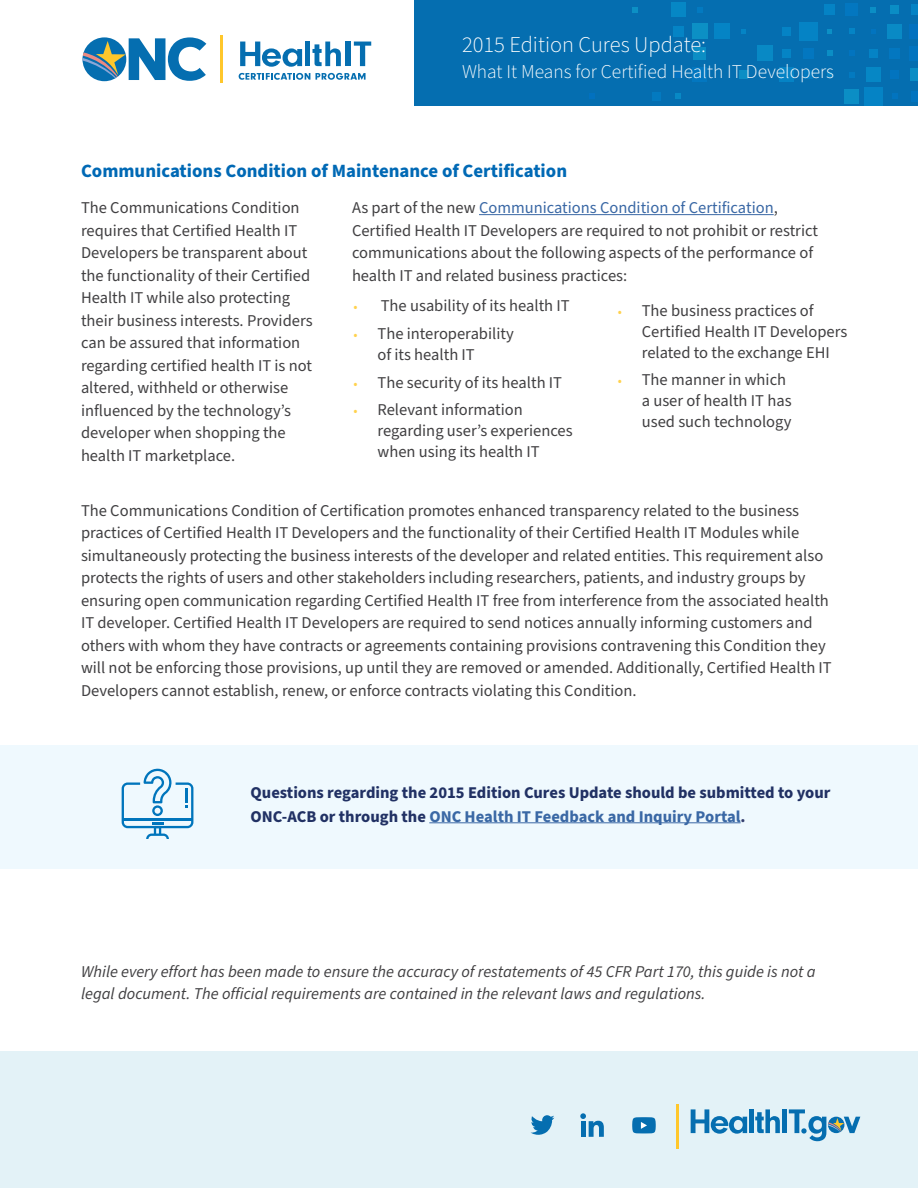
<style>
.page{position:relative;width:918px;height:1188px;background:#fff}
.page>*{position:absolute;margin:0;border:0;box-sizing:border-box;transform-origin:0 0}
.t1{font:300 22.5px "Source Sans Pro";color:#fff}
.t2{font:300 19.5px "Source Sans Pro";color:#fff}
.t3{font:700 18.75px "Source Sans Pro";color:#0069b5}
.Body_Text{font:16.5px/22.5px "Source Sans Pro";color:#414042}
.Bullets{font:16.5px/21px "Source Sans Pro";color:#414042}
.Body_Text-2{font:italic 16.5px/22.5px "Source Sans Pro";color:#414042}
.Body_Text-3{font:700 16.5px/24px "Source Sans Pro";color:#213164}
.s1{color:#3a68a5}
.s2{font-size:13.5px;color:#ffd24e}
.s3{color:#343e6e}
</style>
<div class="page">
<div style="left:0;top:1052px;width:918px;height:136px;background:#e3f2f7"></div>
<div style="left:414px;top:0;width:504px;height:106px;background:#056eb0"></div>
<div style="left:891px;top:5px;width:8px;height:9px;background:#0a8dc5"></div>
<div style="left:782px;top:27px;width:9px;height:9px;background:#0583c5"></div>
<div style="left:891px;top:70px;width:8px;height:9px;background:#0274bf"></div>
<div style="left:869px;top:49px;width:9px;height:8px;background:#0583c5"></div>
<div style="left:804px;top:70px;width:9px;height:9px;background:#037ac0"></div>
<div style="left:782px;top:49px;width:9px;height:8px;background:#0584c5"></div>
<div style="left:739px;top:70px;width:9px;height:9px;background:#0b8ec5"></div>
<div style="left:652px;top:92px;width:9px;height:9px;background:#037ac0"></div>
<svg style="left:871px;top:29px;width:4px;height:5px"></svg>
<svg style="left:828px;top:29px;width:4px;height:5px"></svg>
<svg style="left:741px;top:29px;width:4px;height:5px"></svg>
<svg style="left:828px;top:73px;width:4px;height:4px"></svg>
<div style="left:799px;top:22px;width:19px;height:19px;background:#0583c5"></div>
<div style="left:864px;top:87px;width:19px;height:19px;background:#0583c5"></div>
<div style="left:909px;top:24px;width:9px;height:15px;background:#0271bf"></div>
<div style="left:888px;top:24px;width:14px;height:15px;background:#098ac5"></div>
<div style="left:909px;top:46px;width:9px;height:14px;background:#0274bf"></div>
<div style="left:866px;top:68px;width:14px;height:14px;background:#0687c5"></div>
<div style="left:844px;top:89px;width:15px;height:15px;background:#0b8ec5"></div>
<div style="left:779px;top:68px;width:15px;height:14px;background:#0583c5"></div>
<div style="left:671px;top:3px;width:15px;height:14px;background:#0687c5"></div>
<div style="left:693px;top:68px;width:14px;height:14px;background:#0377c0"></div>
<div style="left:714px;top:24px;width:16px;height:15px;background:#0584c5"></div>
<div style="left:757px;top:45px;width:16px;height:16px;background:#0889c5"></div>
<div style="left:692px;top:24px;width:16px;height:15px;background:#0c90c5"></div>
<div style="left:912px;top:5px;width:6px;height:10px;background:#0583c5"></div>
<div style="left:825px;top:5px;width:10px;height:10px;background:#0583c5"></div>
<div style="left:912px;top:91px;width:6px;height:10px;background:#0274bf"></div>
<div style="left:890px;top:48px;width:10px;height:10px;background:#0377c0"></div>
<div style="left:803px;top:48px;width:10px;height:10px;background:#0377c0"></div>
<div style="left:673px;top:26px;width:10px;height:11px;background:#0584c5"></div>
<div style="left:845px;top:3px;width:13px;height:13px;background:#0377c0"></div>
<div style="left:910px;top:68px;width:8px;height:13px;background:#0a8dc5"></div>
<div style="left:693px;top:47px;width:13px;height:13px;background:#0b8ec5"></div>
<svg style="left:870px;top:7px;width:6px;height:6px"></svg>
<svg style="left:849px;top:29px;width:5px;height:5px"></svg>
<svg style="left:892px;top:94px;width:6px;height:5px"></svg>
<svg style="left:849px;top:50px;width:5px;height:6px"></svg>
<svg style="left:849px;top:72px;width:5px;height:6px"></svg>
<svg style="left:827px;top:50px;width:6px;height:6px"></svg>
<svg style="left:697px;top:7px;width:6px;height:6px"></svg>
<svg style="left:632px;top:7px;width:6px;height:6px"></svg>
<svg style="left:675px;top:72px;width:6px;height:6px"></svg>
<svg style="left:675px;top:94px;width:6px;height:5px"></svg>
<svg style="left:589px;top:94px;width:6px;height:5px"></svg>
<svg style="left:240px;top:42px;width:62px;height:25px"></svg>
<hr style="left:305px;top:42px;width:4px;height:24px;background:#056eb0">
<svg style="left:312px;top:42px;width:29px;height:24px"></svg>
<div style="left:346px;top:42px;width:5px;height:24px;background:#056eb0"></div>
<svg style="left:354px;top:42px;width:17px;height:24px"></svg>
<svg style="left:239px;top:73px;width:127px;height:7px"></svg>
<svg style="left:83px;top:37px;width:123px;height:44px"></svg>
<hr style="left:221px;top:35px;width:2px;height:48px;background:#ffc72b">
<div style="left:0;top:745px;width:918px;height:123px;background:#eff9fe"></div>
<hr style="left:479px;top:214px;width:295px;height:1px;background:#3a68a5">
<hr style="left:429px;top:822px;width:312px;height:1px;background:#3a68a5">
<svg style="left:122px;top:768px;width:71px;height:71px"></svg>
<svg style="left:632px;top:1117px;width:24px;height:16px"></svg>
<svg style="left:530px;top:1115px;width:24px;height:20px"></svg>
<svg style="left:580px;top:1113px;width:24px;height:24px"></svg>
<hr style="left:677px;top:1104px;width:2px;height:45px;background:#ffc72b">
<svg style="left:691px;top:1109px;width:56px;height:25px"></svg>
<div style="left:749px;top:1109px;width:5px;height:24px;background:#056eb0"></div>
<svg style="left:755px;top:1109px;width:25px;height:24px"></svg>
<div style="left:782px;top:1109px;width:5px;height:24px;background:#056eb0"></div>
<svg style="left:789px;top:1109px;width:71px;height:32px"></svg>
<h1 class="t1" style="left:462px;top:30px;width:246px">2015 Edition Cures Update:</h1>
<p class="t2" style="left:462px;top:58px;width:374px">What It Means for Certified Health IT Developers</p>
<h3 class="t3" style="left:81px;top:158px;width:488px">Communications Condition of Maintenance of Certification</h3>
<p class="Body_Text" style="left:81px;top:197px;width:233px">The Communications Condition requires that Certified Health IT<br>Developers be transparent about the functionality of their Certified<br>Health IT while also protecting their business interests. Providers can be assured that information regarding certified health IT is not altered, withheld or otherwise influenced by the technology’s developer when shopping the health IT marketplace.</p>
<p class="Body_Text" style="left:352px;top:197px;width:468px">As part of the new <span class="s1">Communications Condition of Certification</span>, Certified Health IT Developers are required to not prohibit or restrict communications about the following aspects of the performance of health IT and related business practices:</p>
<p class="Body_Text" style="left:81px;top:500px;width:752px">The Communications Condition of Certification promotes enhanced transparency related to the business practices of Certified Health IT Developers and the functionality of their Certified Health IT Modules while simultaneously protecting the business interests of the developer and related entities. This requirement also protects the rights of users and other stakeholders including researchers, patients, and industry groups by ensuring open communication regarding Certified Health IT free from interference from the associated health IT developer. Certified Health IT Developers are required to send notices annually informing customers and others with whom they have contracts or agreements containing provisions contravening this Condition they will not be enforcing those provisions, up until they are removed or amended. Additionally, Certified Health IT Developers cannot establish, renew, or enforce contracts violating this Condition.</p>
<p class="Bullets" style="left:354px;top:296px;width:218px"><span class="s2">•</span> The usability of its health IT</p>
<p class="Bullets" style="left:378px;top:323px;width:138px;text-indent:-24px"><span class="s2">•</span> The interoperability of its health IT</p>
<p class="Bullets" style="left:354px;top:372px;width:210px"><span class="s2">•</span> The security of its health IT</p>
<p class="Bullets" style="left:378px;top:400px;width:197px;text-indent:-24px"><span class="s2">•</span> Relevant information regarding user’s experiences when using its health IT</p>
<p class="Bullets" style="left:642px;top:300px;width:207px;text-indent:-24px"><span class="s2">•</span> The business practices of<br>Certified Health IT Developers related to the exchange EHI</p>
<p class="Bullets" style="left:642px;top:370px;width:151px;text-indent:-24px"><span class="s2">•</span> The manner in which a user of health IT has used such technology</p>
<p class="Body_Text-3" style="left:251px;top:781px;width:582px">Questions regarding the 2015 Edition Cures Update should be submitted to your<br>ONC-ACB or through the <span class="s1">ONC Health IT Feedback and Inquiry Portal</span><span class="s3">.</span></p>
<p class="Body_Text-2" style="left:81px;top:960px;width:736px">While every effort has been made to ensure the accuracy of restatements of 45 CFR Part 170, this guide is not a legal document. The official requirements are contained in the relevant laws and regulations.</p>
</div>
